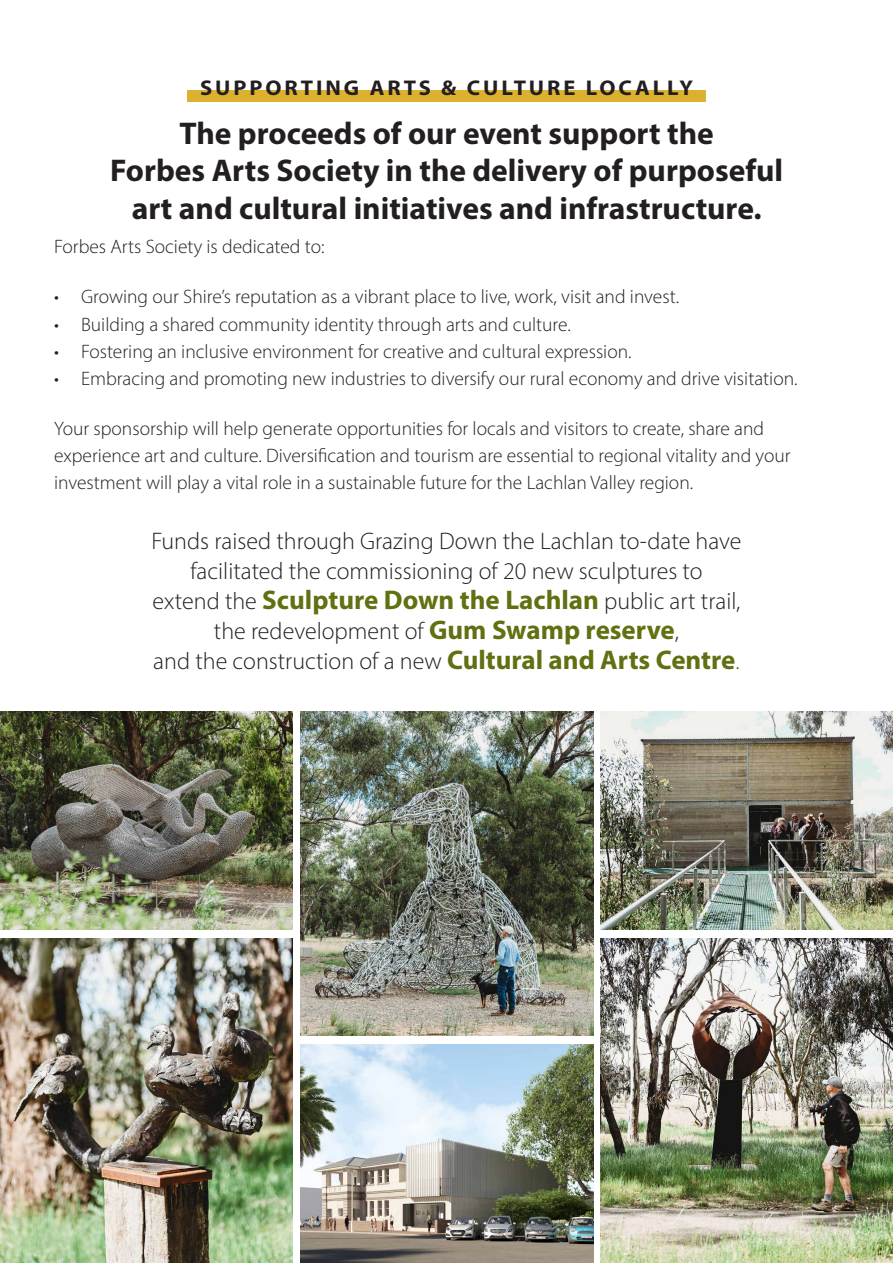
<style>
.page{position:relative;width:893px;height:1263px;background:#fff}
.page>*{position:absolute;margin:0;border:0;box-sizing:border-box;transform-origin:0 0}
.t1{font:700 31.5px "Myriad Pro";color:#231f20}
.t2{font:300 24px "Myriad Pro";color:#231f20}
.t3{font:700 21.3px "Myriad Pro";letter-spacing:.13em;color:#231f20;scale:1.05 1}
.t4{font:300 19.5px/27px "Myriad Pro";color:#231f20}
.s1{font-weight:700;font-size:27px;color:#5f7111}
.s2{color:#5f7111}
</style>
<div class="page">
<div style="left:187px;top:90px;width:519px;height:11px;background:#ddb12f"></div>
<img style="left:0;top:711px;width:293px;height:219px">
<img style="left:600px;top:711px;width:292px;height:219px">
<img style="left:300px;top:1044px;width:293px;height:219px">
<img style="left:300px;top:711px;width:293px;height:324px">
<img style="left:600px;top:939px;width:292px;height:324px">
<img style="left:0;top:939px;width:293px;height:324px">
<p class="t3" style="left:200px;top:74px;width:471px">SUPPORTING ARTS &amp; CULTURE LOCALLY</p>
<p class="t1" style="left:179px;top:112px;width:535px">The proceeds of our event support the</p>
<p class="t1" style="left:110px;top:150px;width:674px">Forbes Arts Society in the delivery of purposeful</p>
<p class="t1" style="left:132px;top:188px;width:631px">art and cultural initiatives and infrastructure.</p>
<p class="t4" style="left:54px;top:233px;width:272px">Forbes Arts Society is dedicated to:</p>
<p class="t4" style="left:54px;top:283px;width:626px">• Growing our Shire’s reputation as a vibrant place to live, work, visit and invest.</p>
<p class="t4" style="left:54px;top:310px;width:518px">• Building a shared community identity through arts and culture.</p>
<p class="t4" style="left:54px;top:337px;width:579px">• Fostering an inclusive environment for creative and cultural expression.</p>
<p class="t4" style="left:54px;top:364px;width:745px">• Embracing and promoting new industries to diversify our rural economy and drive visitation.</p>
<p class="t4" style="left:54px;top:415px;width:738px">Your sponsorship will help generate opportunities for locals and visitors to create, share and experience art and culture. Diversification and tourism are essential to regional vitality and your investment will play a vital role in a sustainable future for the Lachlan Valley region.</p>
<p class="t2" style="left:151px;top:527px;width:591px">Funds raised through Grazing Down the Lachlan to-date have</p>
<p class="t2" style="left:190px;top:557px;width:514px">facilitated the commissioning of 20 new sculptures to</p>
<p class="t2" style="left:153px;top:587px;width:589px">extend the <span class="s1">Sculpture Down the Lachlan</span> public art trail,</p>
<p class="t2" style="left:214px;top:617px;width:466px">the redevelopment of <span class="s1">Gum Swamp reserve</span>,</p>
<p class="t2" style="left:153px;top:647px;width:588px">and the construction of a new <span class="s1">Cultural and Arts Centre</span><span class="s2">.</span></p>
</div>
